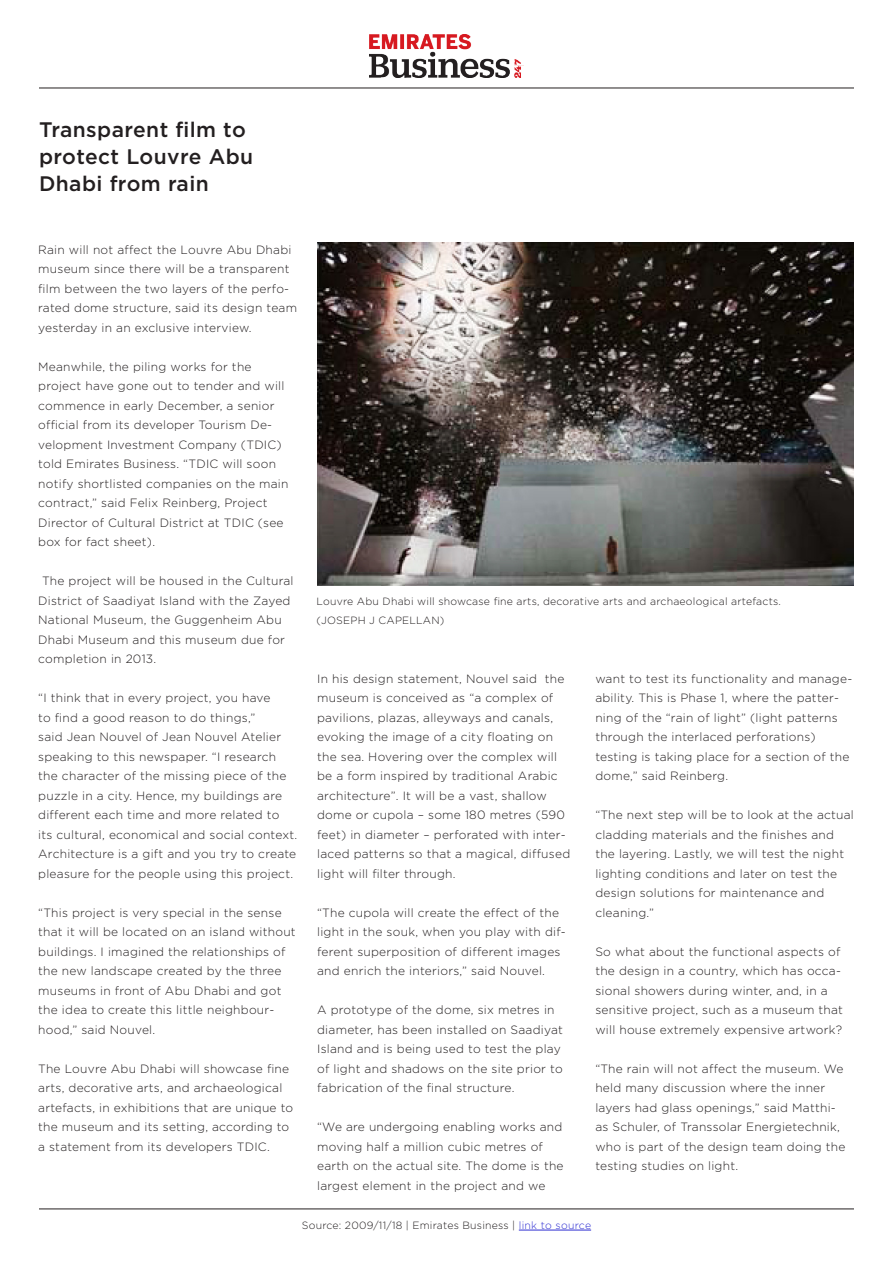
<style>
.page{position:relative;width:893px;height:1263px;background:#fff}
.page>*{position:absolute;margin:0;border:0;box-sizing:border-box;transform-origin:0 0}
.titel{font:500 21px/27px "Gotham";letter-spacing:.02em;color:#231f20}
.fliesstext{font:300 12px/19.5px "Gotham";letter-spacing:.02em;color:#231f20}
.bild_zu_text{font:300 10.5px "Gotham";letter-spacing:.02em;color:#231f20}
.datum{font:300 10.5px "Gotham";letter-spacing:.02em;color:#231f20}
.s1{color:#2e2ed2}
</style>
<div class="page">
<hr style="left:39px;top:88px;width:815px;height:1px;background:#231f20">
<hr style="left:39px;top:1209px;width:815px;height:1px;background:#231f20">
<img style="left:369px;top:34px;width:155px;height:44px">
<img style="left:318px;top:243px;width:536px;height:343px">
<hr style="left:519px;top:1230px;width:72px;height:1px;background:#2e2ed2">
<p class="titel" style="left:39px;top:115px;width:216px">Transparent film to protect Louvre Abu<br>Dhabi from rain</p>
<p class="fliesstext" style="left:38px;top:239px;width:260px">Rain will not affect the Louvre Abu Dhabi museum since there will be a transparent film between the two layers of the perfo&shy;rated dome structure, said its design team yesterday in an exclusive interview.</p>
<p class="fliesstext" style="left:38px;top:356px;width:252px">Meanwhile, the piling works for the project have gone out to tender and will commence in early December, a senior official from its developer Tourism De&shy;velopment Investment Company (TDIC) told Emirates Business. “TDIC will soon notify shortlisted companies on the main contract,” said Felix Reinberg, Project Director of Cultural District at TDIC (see box for fact sheet).</p>
<p class="fliesstext" style="left:38px;top:571px;width:257px;text-indent:4px">The project will be housed in the Cultural District of Saadiyat Island with the Zayed National Museum, the Guggenheim Abu Dhabi Museum and this museum due for completion in 2013.</p>
<p class="fliesstext" style="left:38px;top:688px;width:260px">“I think that in every project, you have<br>to find a good reason to do things,”<br>said Jean Nouvel of Jean Nouvel Atelier speaking to this newspaper. “I research the character of the missing piece of the puzzle in a city. Hence, my buildings are different each time and more related to<br>its cultural, economical and social context.<br>Architecture is a gift and you try to create pleasure for the people using this project.</p>
<p class="fliesstext" style="left:38px;top:902px;width:259px">“This project is very special in the sense that it will be located on an island without buildings. I imagined the relationships of the new landscape created by the three museums in front of Abu Dhabi and got the idea to create this little neighbour&shy;hood,” said Nouvel.</p>
<p class="fliesstext" style="left:38px;top:1058px;width:257px">The Louvre Abu Dhabi will showcase fine arts, decorative arts, and archaeological artefacts, in exhibitions that are unique to the museum and its setting, according to a statement from its developers TDIC.</p>
<p class="bild_zu_text" style="left:317px;top:595px;width:466px">Louvre Abu Dhabi will showcase fine arts, decorative arts and archaeological artefacts.</p>
<p class="bild_zu_text" style="left:317px;top:615px;width:129px">(JOSEPH J CAPELLAN)</p>
<p class="fliesstext" style="left:317px;top:668px;width:255px">In his design statement, Nouvel said the museum is conceived as “a complex of pavilions, plazas, alleyways and canals, evoking the image of a city floating on the sea. Hovering over the complex will be a form inspired by traditional Arabic architecture”. It will be a vast, shallow dome or cupola – some 180 metres (590 feet) in diameter – perforated with inter&shy;laced patterns so that a magical, diffused light will filter through.</p>
<p class="fliesstext" style="left:317px;top:902px;width:250px">“The cupola will create the effect of the light in the souk, when you play with dif&shy;ferent superposition of different images and enrich the interiors,” said Nouvel.</p>
<p class="fliesstext" style="left:317px;top:1000px;width:247px">A prototype of the dome, six metres in diameter, has been installed on Saadiyat Island and is being used to test the play of light and shadows on the site prior to fabrication of the final structure.</p>
<p class="fliesstext" style="left:317px;top:1117px;width:248px">“We are undergoing enabling works and moving half a million cubic metres of earth on the actual site. The dome is the largest element in the project and we</p>
<p class="fliesstext" style="left:595px;top:668px;width:258px">want to test its functionality and manage&shy;ability. This is Phase 1, where the patter&shy;ning of the “rain of light” (light patterns through the interlaced perforations) testing is taking place for a section of the dome,” said Reinberg.</p>
<p class="fliesstext" style="left:595px;top:805px;width:260px">“The next step will be to look at the actual cladding materials and the finishes and the layering. Lastly, we will test the night lighting conditions and later on test the design solutions for maintenance and cleaning.”</p>
<p class="fliesstext" style="left:595px;top:941px;width:249px">So what about the functional aspects of the design in a country, which has occa&shy;sional showers during winter, and, in a sensitive project, such as a museum that will house extremely expensive artwork?</p>
<p class="fliesstext" style="left:595px;top:1058px;width:252px">“The rain will not affect the museum. We held many discussion where the inner layers had glass openings,” said Matthi&shy;as Schuler, of Transsolar Energietechnik, who is part of the design team doing the testing studies on light.</p>
<p class="datum" style="left:302px;top:1219px;width:291px">Source: 2009/11/18 | Emirates Business | <span class="s1">link to source</span></p>
</div>
